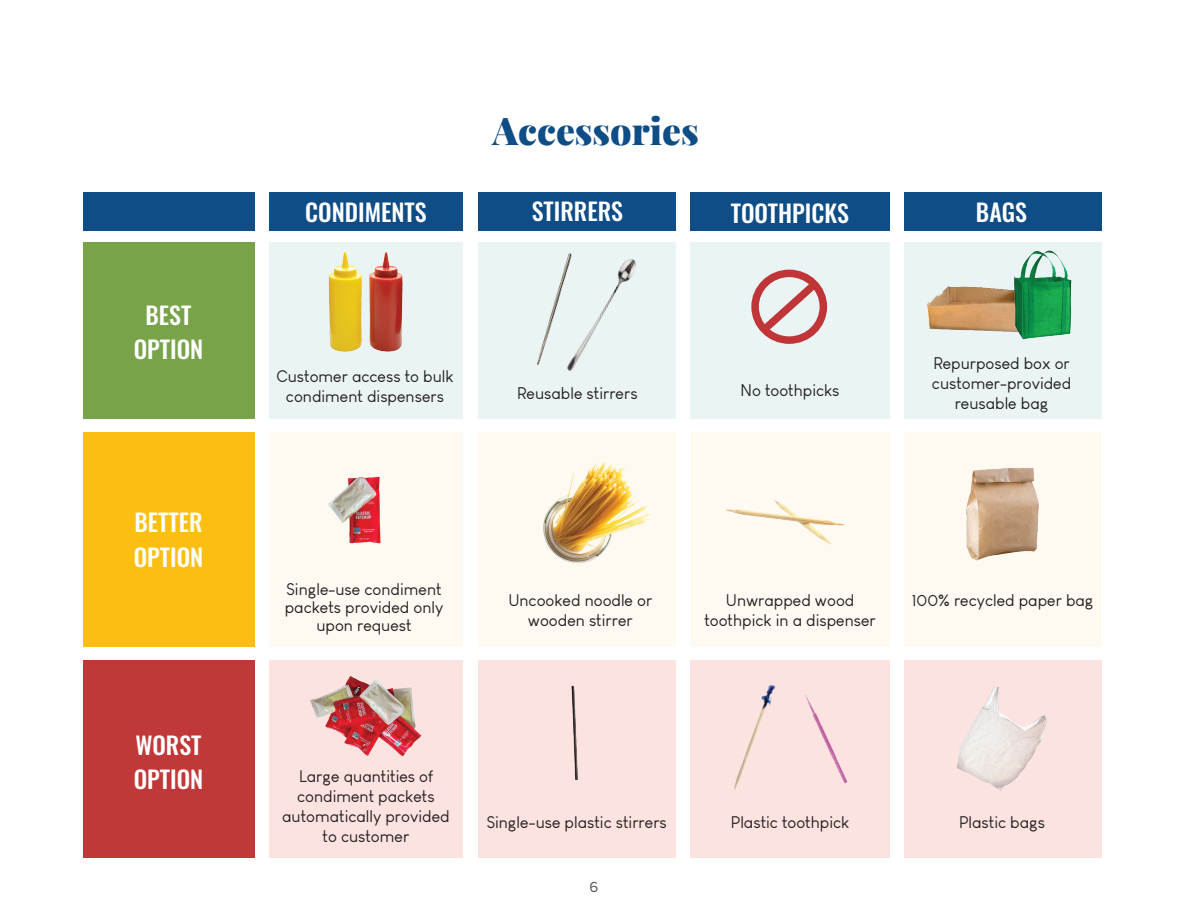
<style>
.page{position:relative;width:1188px;height:918px;background:#fff}
.page>*{position:absolute;margin:0;border:0;box-sizing:border-box;transform-origin:0 0}
.t1{font:900 37.5px "Playfair Display";color:#0f4d87}
.t2{font:500 24px/34.5px "Oswald";color:#fff}
.t3{font:16.5px/19.8px "Louis George Cafe";color:#231f20;text-align:center}
.t4{font:15px "Proxima Nova";color:#545557}
</style>
<div class="page">
<div style="left:262px;top:433px;width:840px;height:214px;background:#fefaf2"></div>
<div style="left:262px;top:242px;width:840px;height:177px;background:#ebf4f4"></div>
<div style="left:84px;top:193px;width:1018px;height:38px;background:#0f4d87"></div>
<div style="left:262px;top:660px;width:840px;height:198px;background:#fde3e0"></div>
<div style="left:83px;top:242px;width:179px;height:177px;background:#78a349"></div>
<div style="left:83px;top:433px;width:179px;height:214px;background:#fdbe12"></div>
<div style="left:83px;top:660px;width:179px;height:198px;background:#c13838"></div>
<img style="left:328px;top:476px;width:53px;height:68px">
<img style="left:310px;top:676px;width:112px;height:81px">
<img style="left:957px;top:688px;width:90px;height:103px">
<img style="left:966px;top:467px;width:73px;height:94px">
<img style="left:726px;top:500px;width:119px;height:45px">
<img style="left:734px;top:684px;width:113px;height:106px">
<div style="left:255px;top:188px;width:13px;height:702px;background:#fff"></div>
<div style="left:463px;top:188px;width:15px;height:702px;background:#fff"></div>
<div style="left:676px;top:183px;width:14px;height:684px;background:#fff"></div>
<div style="left:890px;top:188px;width:14px;height:684px;background:#fff"></div>
<img style="left:543px;top:461px;width:109px;height:102px">
<img style="left:608px;top:259px;width:28px;height:47px">
<img style="left:571px;top:685px;width:6px;height:95px">
<img style="left:537px;top:253px;width:71px;height:118px">
<img style="left:928px;top:286px;width:38px;height:44px">
<img style="left:966px;top:250px;width:106px;height:89px">
<div style="left:751px;top:270px;width:76px;height:74px;border:8px solid #c03537;border-radius:50%"></div>
<svg style="left:754px;top:273px;width:71px;height:67px"></svg>
<img style="left:328px;top:252px;width:75px;height:100px">
<p class="t2" style="left:134px;top:299px;width:71px;text-align:center">BEST<br>OPTION</p>
<p class="t2" style="left:134px;top:507px;width:71px">BETTER<br>OPTION</p>
<p class="t2" style="left:134px;top:729px;width:71px">WORST<br>OPTION</p>
<p class="t2" style="left:305px;top:197px;width:123px">CONDIMENTS</p>
<h1 class="t1" style="left:492px;top:102px;width:208px">Accessories</h1>
<p class="t2" style="left:532px;top:196px;width:93px">STIRRERS</p>
<p class="t2" style="left:731px;top:197px;width:120px">TOOTHPICKS</p>
<p class="t3" style="left:276px;top:367px;width:179px">Customer access to bulk condiment dispensers</p>
<p class="t3" style="left:517px;top:383px;width:122px">Reusable stirrers</p>
<p class="t3" style="left:741px;top:381px;width:100px">No toothpicks</p>
<p class="t2" style="left:976px;top:197px;width:52px">BAGS</p>
<p class="t3" style="left:932px;top:354px;width:141px">Repurposed box or customer-provided reusable bag</p>
<p class="t3" style="left:285px;top:581px;width:160px;line-height:18px">Single-use condiment packets provided only upon request</p>
<p class="t3" style="left:508px;top:590px;width:146px">Uncooked noodle or wooden stirrer</p>
<p class="t3" style="left:704px;top:590px;width:173px">Unwrapped wood toothpick in a dispenser</p>
<p class="t3" style="left:911px;top:590px;width:184px">100% recycled paper bag</p>
<p class="t3" style="left:282px;top:766px;width:169px">Large quantities of condiment packets automatically provided to customer</p>
<p class="t3" style="left:487px;top:812px;width:182px">Single-use plastic stirrers</p>
<p class="t4" style="left:590px;top:876px;width:10px">6</p>
<p class="t3" style="left:731px;top:812px;width:120px">Plastic toothpick</p>
<p class="t3" style="left:959px;top:812px;width:88px">Plastic bags</p>
</div>
